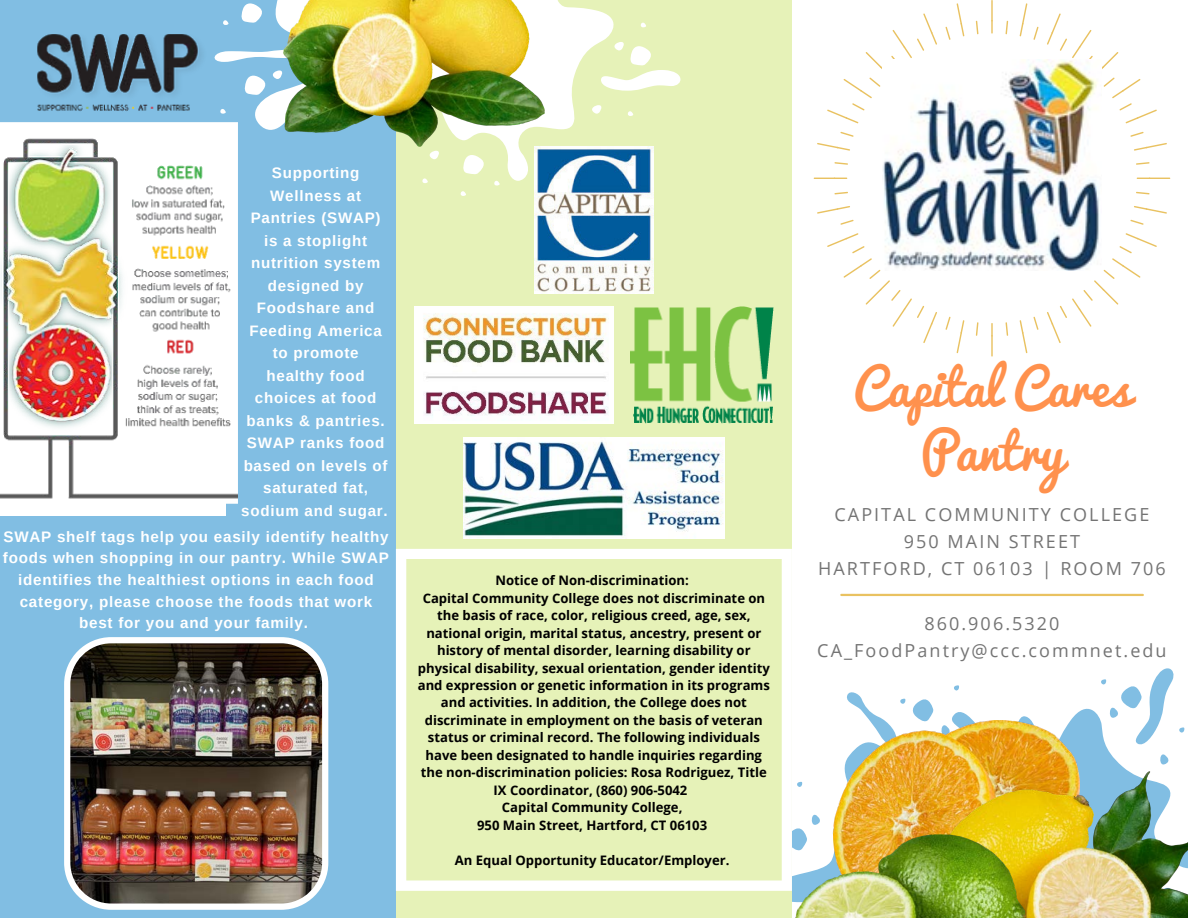
<style>
.page{position:relative;width:1188px;height:918px;background:#fff}
.page>*{position:absolute;margin:0;border:0;box-sizing:border-box;transform-origin:0 0}
.t1{font:49.5px/64.2px "Pacifico";color:#ff914d;text-align:center}
.t2{font:18px "Open Sans";letter-spacing:.115em;color:#747474}
.t3{font:700 15.15px/22.5px "Arimo";letter-spacing:.05em;color:#fff;text-align:center}
.t4{font:700 13.05px/17.4px "Open Sans";color:#000;text-align:center}
</style>
<div class="page">
<svg style="left:792px;top:708px;width:359px;height:194px"></svg>
<svg style="left:833px;top:685px;width:127px;height:35px"></svg>
<svg style="left:1100px;top:668px;width:85px;height:100px"></svg>
<img style="left:833px;top:720px;width:247px;height:115px">
<div style="left:384px;top:0;width:408px;height:918px;background:#e6f2b8"></div>
<div style="left:0;top:0;width:396px;height:918px;background:#81bee3"></div>
<svg style="left:241px;top:4px;width:6px;height:18px"></svg>
<svg style="left:244px;top:80px;width:3px;height:13px"></svg>
<svg style="left:494px;top:181px;width:6px;height:5px"></svg>
<svg style="left:628px;top:111px;width:6px;height:5px"></svg>
<svg style="left:640px;top:23px;width:6px;height:4px"></svg>
<svg style="left:460px;top:191px;width:6px;height:5px"></svg>
<svg style="left:247px;top:0;width:367px;height:181px"></svg>
<svg style="left:237px;top:50px;width:47px;height:12px"></svg>
<svg style="left:600px;top:42px;width:81px;height:49px"></svg>
<img style="left:930px;top:772px;width:258px;height:146px">
<img style="left:793px;top:835px;width:233px;height:83px">
<img style="left:284px;top:0;width:261px;height:146px">
<svg style="left:1137px;top:178px;width:33px;height:1px"></svg>
<svg style="left:1136px;top:162px;width:14px;height:3px"></svg>
<svg style="left:1136px;top:192px;width:14px;height:2px"></svg>
<svg style="left:1134px;top:143px;width:33px;height:8px"></svg>
<svg style="left:1134px;top:206px;width:33px;height:8px"></svg>
<svg style="left:1130px;top:132px;width:14px;height:5px"></svg>
<svg style="left:1130px;top:220px;width:14px;height:5px"></svg>
<svg style="left:1047px;top:13px;width:110px;height:110px"></svg>
<svg style="left:1047px;top:233px;width:110px;height:110px"></svg>
<svg style="left:1033px;top:27px;width:6px;height:13px"></svg>
<svg style="left:1033px;top:317px;width:6px;height:13px"></svg>
<svg style="left:1020px;top:320px;width:7px;height:33px"></svg>
<svg style="left:1020px;top:3px;width:7px;height:33px"></svg>
<svg style="left:1006px;top:322px;width:2px;height:14px"></svg>
<svg style="left:1006px;top:21px;width:2px;height:13px"></svg>
<hr style="left:991px;top:335px;width:2px;height:22px;background:#e9c261">
<svg style="left:991px;top:323px;width:2px;height:14px"></svg>
<svg style="left:991px;top:21px;width:2px;height:13px"></svg>
<hr style="left:991px;top:0;width:2px;height:21px;background:#e9c261">
<svg style="left:976px;top:322px;width:2px;height:14px"></svg>
<svg style="left:976px;top:21px;width:2px;height:13px"></svg>
<svg style="left:957px;top:320px;width:7px;height:33px"></svg>
<svg style="left:957px;top:3px;width:7px;height:33px"></svg>
<svg style="left:945px;top:27px;width:6px;height:13px"></svg>
<svg style="left:945px;top:317px;width:6px;height:13px"></svg>
<svg style="left:840px;top:220px;width:14px;height:5px"></svg>
<svg style="left:840px;top:132px;width:14px;height:5px"></svg>
<svg style="left:834px;top:162px;width:14px;height:3px"></svg>
<svg style="left:834px;top:192px;width:14px;height:2px"></svg>
<svg style="left:827px;top:13px;width:110px;height:110px"></svg>
<svg style="left:827px;top:233px;width:110px;height:110px"></svg>
<svg style="left:817px;top:143px;width:33px;height:8px"></svg>
<svg style="left:817px;top:206px;width:33px;height:8px"></svg>
<svg style="left:814px;top:178px;width:33px;height:1px"></svg>
<img style="left:882px;top:60px;width:220px;height:210px">
<hr style="left:841px;top:594px;width:302px;height:2px;background:#e9c261">
<svg style="left:396px;top:549px;width:396px;height:342px"></svg>
<img style="left:0;top:20px;width:237px;height:496px">
<img style="left:535px;top:146px;width:118px;height:148px">
<img style="left:64px;top:637px;width:264px;height:273px">
<img style="left:414px;top:307px;width:199px;height:117px">
<img style="left:631px;top:307px;width:142px;height:117px">
<img style="left:464px;top:438px;width:261px;height:100px">
<p class="t3" style="left:241px;top:162px;width:148px">Supporting<br>Wellness at<br>Pantries (SWAP) is a stoplight nutrition system designed by<br>Foodshare and<br>Feeding America to promote healthy food choices at food banks &amp; pantries.<br>SWAP ranks food based on levels of saturated fat, sodium and sugar.</p>
<p class="t3" style="left:3px;top:525px;width:387px;line-height:21.6px">SWAP shelf tags help you easily identify healthy foods when shopping in our pantry. While SWAP identifies the healthiest options in each food category, please choose the foods that work best for you and your family.</p>
<p class="t4" style="left:496px;top:571px;width:195px">Notice of Non-discrimination:</p>
<p class="t4" style="left:418px;top:589px;width:354px">Capital Community College does not discriminate on the basis of race, color, religious creed, age, sex, national origin, marital status, ancestry, present or history of mental disorder, learning disability or physical disability, sexual orientation, gender identity and expression or genetic information in its programs and activities. In addition, the College does not discriminate in employment on the basis of veteran status or criminal record. The following individuals have been designated to handle inquiries regarding the non-discrimination policies: Rosa Rodriguez, Title IX Coordinator, (860) 906-5042</p>
<p class="t4" style="left:502px;top:799px;width:182px">Capital Community College,</p>
<p class="t4" style="left:477px;top:816px;width:232px">950 Main Street, Hartford, CT 06103</p>
<p class="t4" style="left:455px;top:851px;width:276px">An Equal Opportunity Educator/Employer.</p>
<p class="t1" style="left:853px;top:358px;width:279px">Capital Cares<br>Pantry</p>
<p class="t2" style="left:834px;top:502px;width:316px">CAPITAL COMMUNITY COLLEGE</p>
<p class="t2" style="left:904px;top:529px;width:178px">950 MAIN STREET</p>
<p class="t2" style="left:818px;top:556px;width:349px">HARTFORD, CT 06103 | ROOM 706</p>
<p class="t2" style="left:924px;top:611px;width:137px">860.906.5320</p>
<p class="t2" style="left:817px;top:638px;width:351px">CA_FoodPantry@ccc.commnet.edu</p>
</div>
